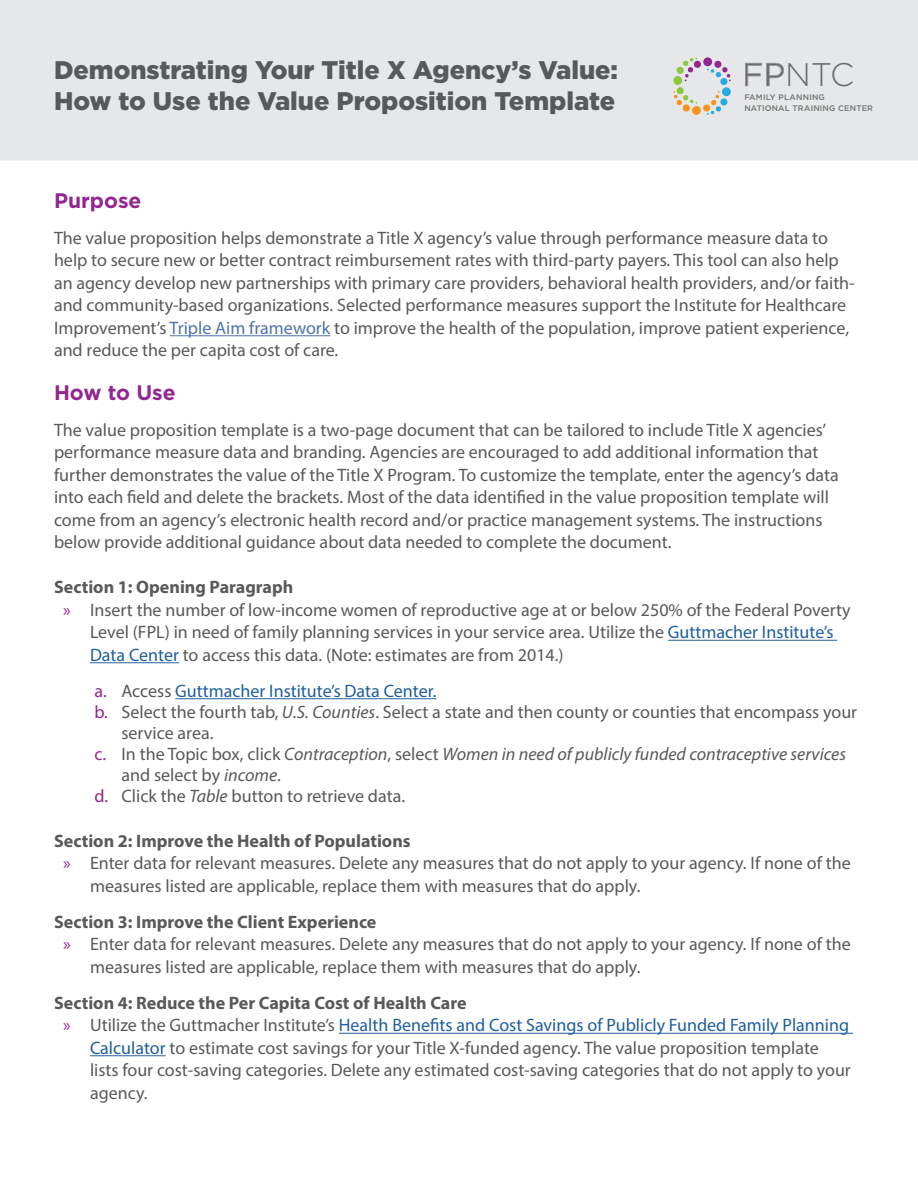
<style>
.page{position:relative;width:918px;height:1188px;background:#fff}
.page>*{position:absolute;margin:0;border:0;box-sizing:border-box;transform-origin:0 0}
.t1{font:300 32.7px "Gotham";color:#696b6d}
.t2{font:900 25.5px/31.5px "Gotham";color:#58595b}
.t3{font:700 21px "Gotham";color:#92278f}
.t4{font:18px/22.5px "Myriad Pro";color:#58595b}
.t5{font:700 18px "Myriad Pro";color:#58595b}
.t6{font:18px "Myriad Pro";color:#215e9e}
.t7{font:italic 18px "Myriad Pro";color:#58595b}
.t8{font:500 8.1px/11.4px "Gotham";letter-spacing:.02em;color:#717272}
.s1{font-weight:400}
.s2{color:#4f73ad}
.s3{color:#92278f}
.s4{color:#215e9e}
.s5{color:#58595b}
.s6{font-style:italic}
.s7{font-style:normal;color:#92278f}
.s8{font-style:normal}
</style>
<div class="page">
<div style="left:0;top:0;width:918px;height:161px;background:#e6e7e8"></div>
<svg style="left:745px;top:63px;width:39px;height:23px"></svg>
<svg style="left:673px;top:57px;width:58px;height:58px;background:#d0d0cb"></svg>
<hr style="left:170px;top:335px;width:160px;height:1px;background:#4f73ad">
<hr style="left:668px;top:640px;width:169px;height:1px;background:#215e9e">
<hr style="left:90px;top:662px;width:89px;height:1px;background:#215e9e">
<hr style="left:175px;top:698px;width:261px;height:1px;background:#215e9e">
<hr style="left:339px;top:1033px;width:514px;height:1px;background:#215e9e">
<hr style="left:90px;top:1055px;width:76px;height:1px;background:#215e9e">
<h2 class="t2" style="left:54px;top:54px;width:566px">Demonstrating Your Title X Agency’s Value:<br>How to Use the Value Proposition Template</h2>
<h1 class="t1" style="left:742px;top:54px;width:114px"><span class="s1">FP</span>NTC</h1>
<p class="t8" style="left:744px;top:91px;width:130px">FAMILY PLANNING<br>NATIONAL TRAINING CENTER</p>
<p class="t3" style="left:54px;top:187px;width:89px">Purpose</p>
<p class="t4" style="left:54px;top:226px;width:802px">The value proposition helps demonstrate a Title X agency’s value through performance measure data to help to secure new or better contract reimbursement rates with third-party payers. This tool can also help an agency develop new partnerships with primary care providers, behavioral health providers, and/or faith&shy;and community-based organizations. Selected performance measures support the Institute for Healthcare Improvement’s <span class="s2">Triple Aim framework</span> to improve the health of the population, improve patient experience, and reduce the per capita cost of care.</p>
<p class="t3" style="left:54px;top:379px;width:123px">How to Use</p>
<p class="t4" style="left:54px;top:418px;width:786px">The value proposition template is a two-page document that can be tailored to include Title X agencies’ performance measure data and branding. Agencies are encouraged to add additional information that further demonstrates the value of the Title X Program. To customize the template, enter the agency’s data into each field and delete the brackets. Most of the data identified in the value proposition template will come from an agency’s electronic health record and/or practice management systems. The instructions below provide additional guidance about data needed to complete the document.</p>
<p class="t5" style="left:54px;top:576px;width:241px">Section 1: Opening Paragraph</p>
<p class="t4" style="left:63px;top:598px;width:789px"><span class="s3">»</span> Insert the number of low-income women of reproductive age at or below 250% of the Federal Poverty</p>
<p class="t4" style="left:90px;top:621px;width:745px">Level (FPL) in need of family planning services in your service area. Utilize the <span class="s4">Guttmacher Institute’s</span></p>
<p class="t4" style="left:90px;top:643px;width:475px"><span class="s4">Data Center</span> to access this data. (Note: estimates are from 2014.)</p>
<p class="t6" style="left:94px;top:680px;width:343px"><span class="s3">a.</span> <span class="s5">Access</span> Guttmacher Institute’s Data Center.</p>
<p class="t4" style="left:94px;top:700px;width:764px"><span class="s3">b.</span> Select the fourth tab, <span class="s6">U.S. Counties</span>. Select a state and then county or counties that encompass your</p>
<p class="t4" style="left:122px;top:721px;width:93px">service area.</p>
<p class="t7" style="left:94px;top:743px;width:753px"><span class="s7">c.</span> <span class="s8">In the Topic box, click</span> Contraception<span class="s8">, select</span> Women in need of publicly funded contraceptive services</p>
<p class="t4" style="left:122px;top:763px;width:161px">and select by <span class="s6">income</span>.</p>
<p class="t4" style="left:94px;top:784px;width:312px"><span class="s3">d.</span> Click the <span class="s6">Table</span> button to retrieve data.</p>
<p class="t5" style="left:54px;top:829px;width:358px">Section 2: Improve the Health of Populations</p>
<p class="t4" style="left:63px;top:852px;width:789px"><span class="s3">»</span> Enter data for relevant measures. Delete any measures that do not apply to your agency. If none of the</p>
<p class="t4" style="left:90px;top:874px;width:552px">measures listed are applicable, replace them with measures that do apply.</p>
<p class="t5" style="left:54px;top:910px;width:324px">Section 3: Improve the Client Experience</p>
<p class="t4" style="left:63px;top:933px;width:789px"><span class="s3">»</span> Enter data for relevant measures. Delete any measures that do not apply to your agency. If none of the</p>
<p class="t4" style="left:90px;top:955px;width:552px">measures listed are applicable, replace them with measures that do apply.</p>
<p class="t5" style="left:54px;top:991px;width:414px">Section 4: Reduce the Per Capita Cost of Health Care</p>
<p class="t6" style="left:63px;top:1014px;width:788px"><span class="s3">»</span> <span class="s5">Utilize the Guttmacher Institute’s</span> Health Benefits and Cost Savings of Publicly Funded Family Planning</p>
<p class="t4" style="left:90px;top:1036px;width:730px"><span class="s4">Calculator</span> to estimate cost savings for your Title X-funded agency. The value proposition template</p>
<p class="t4" style="left:90px;top:1059px;width:762px">lists four cost-saving categories. Delete any estimated cost-saving categories that do not apply to your</p>
<p class="t4" style="left:90px;top:1081px;width:59px">agency.</p>
</div>
